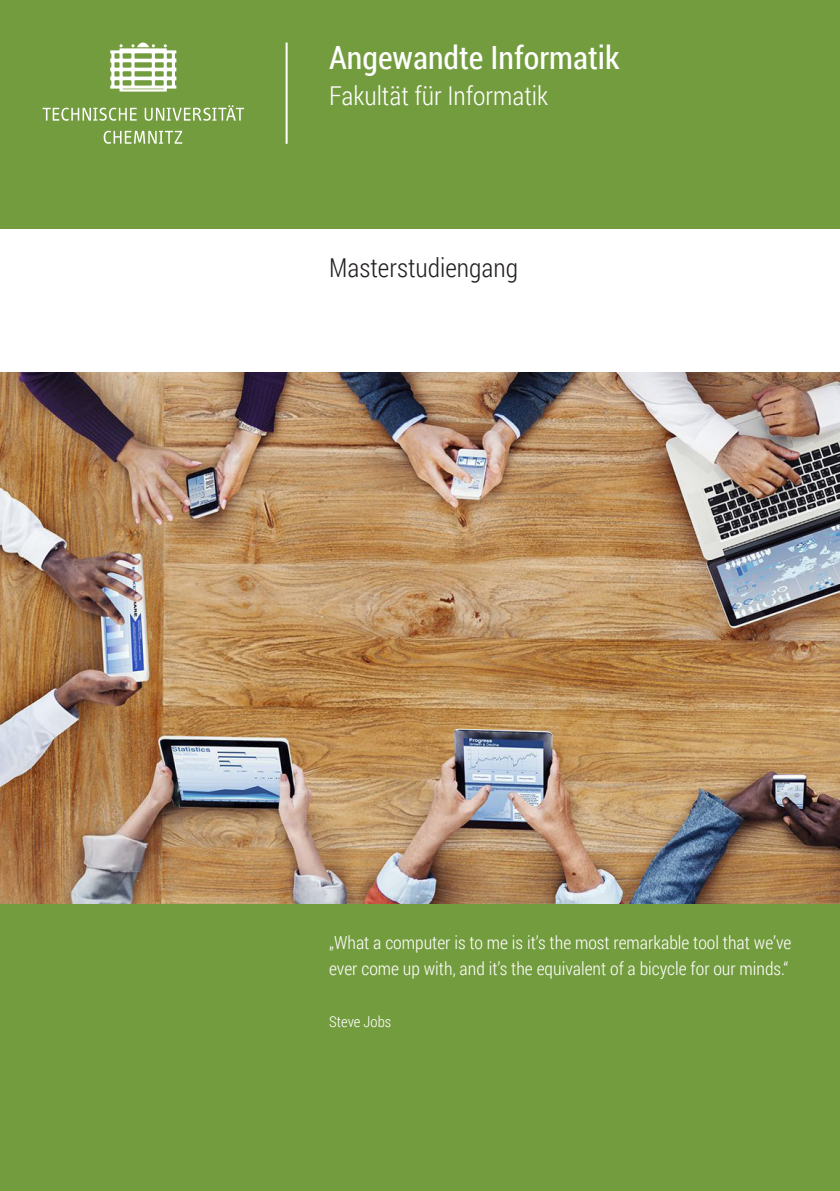
<style>
.page{position:relative;width:840px;height:1191px;background:#fff}
.page>*{position:absolute;margin:0;border:0;box-sizing:border-box;transform-origin:0 0}
.Studiengang_01{font:32px "Roboto Condensed";color:#fff}
.Fakultät_01{font:300 26px "Roboto Condensed";color:#fff}
.BA_MA_01{font:300 26px "Roboto Condensed";color:#231f20}
.Cover_Mengentext{font:300 18px/26px "Roboto Condensed";color:#fff}
.Cover_Mengentext-2{font:300 15px "Roboto Condensed";color:#fff}
</style>
<div class="page">
<div style="left:0;top:0;width:839px;height:229px;background:#739c3e"></div>
<div style="left:0;top:858px;width:839px;height:333px;background:#739c3e"></div>
<svg style="left:110px;top:42px;width:66px;height:50px"></svg>
<svg style="left:104px;top:131px;width:78px;height:13px"></svg>
<svg style="left:43px;top:105px;width:201px;height:16px"></svg>
<hr style="left:285px;top:43px;width:2px;height:101px;background:#fff">
<img style="left:0;top:373px;width:839px;height:530px">
<p class="Studiengang_01" style="left:329px;top:35px;width:292px">Angewandte Informatik</p>
<p class="Fakultät_01" style="left:329px;top:78px;width:220px">Fakultät für Informatik</p>
<p class="BA_MA_01" style="left:329px;top:250px;width:190px">Masterstudiengang</p>
<p class="Cover_Mengentext" style="left:329px;top:929px;width:463px">„What a computer is to me is it’s the most remarkable tool that we’ve ever come up with, and it’s the equivalent of a bicycle for our minds.“</p>
<p class="Cover_Mengentext-2" style="left:329px;top:1011px;width:63px">Steve Jobs</p>
</div>
